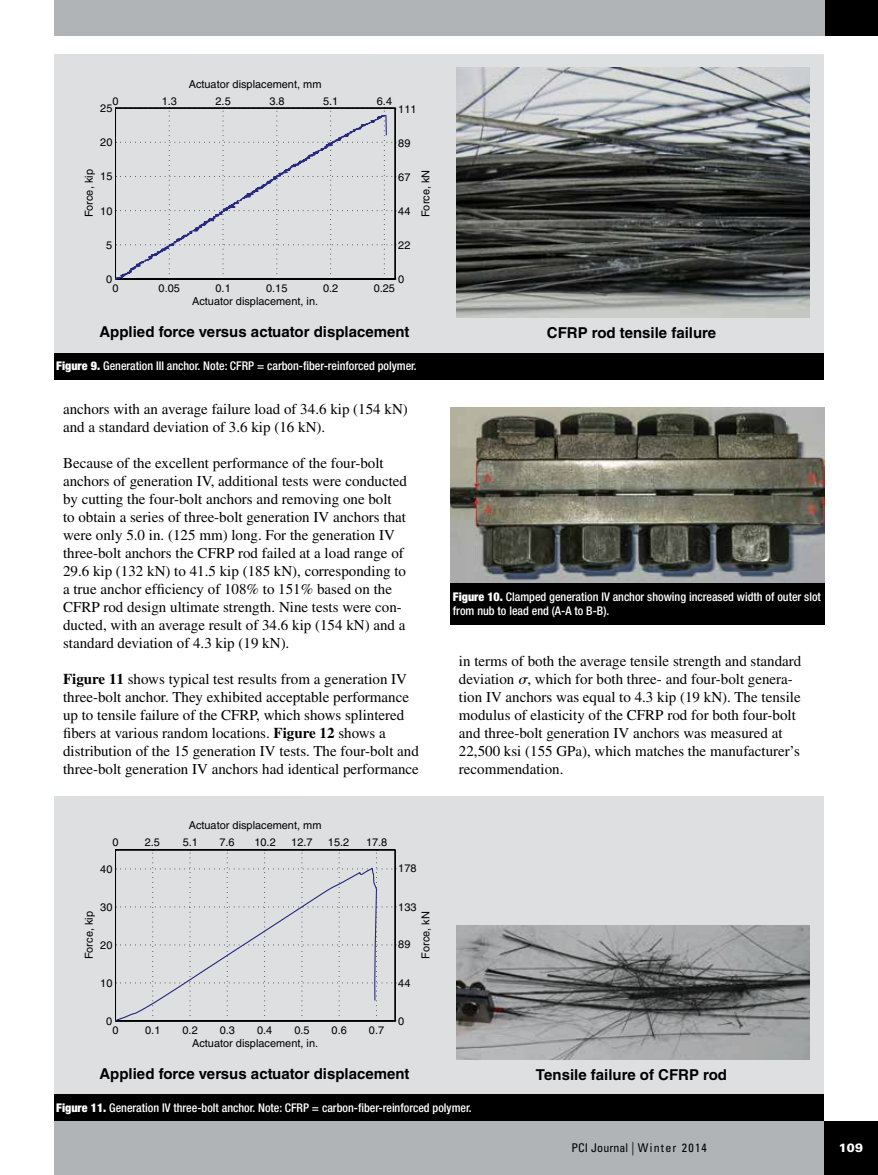
<style>
.page{position:relative;width:878px;height:1175px;background:#fff}
.page>*{position:absolute;margin:0;border:0;box-sizing:border-box;transform-origin:0 0}
.t1{font:15px/18px "Times LT Std";color:#000}
.t2{font:700 15px "Helvetica LT Std";color:#000}
.t3{font:500 condensed 12px/14.4px "Helvetica Neue LT Std";color:#fff}
.t4{font:condensed 12px "Univers LT Std";letter-spacing:.05em;color:#000}
.t5{font:900 12px "Univers LT Std";color:#fff}
.t6{font:10.95px "Helvetica LT Std";color:#000}
.s1{font-weight:900}
.s2{font-weight:700}
.s3{font-weight:300;font-size:13.5px}
</style>
<div class="page">
<div style="left:54px;top:0;width:824px;height:36px;background:#b1b4b6"></div>
<div style="left:54px;top:1120px;width:824px;height:54px;background:#b1b4b6"></div>
<div style="left:824px;top:1121px;width:54px;height:53px;background:#000"></div>
<div style="left:824px;top:0;width:54px;height:36px;background:#000"></div>
<div style="left:54px;top:54px;width:769px;height:299px;background:#dedfe0"></div>
<div style="left:54px;top:353px;width:770px;height:26px;background:#000"></div>
<svg style="left:115px;top:108px;width:281px;height:172px"></svg>
<img style="left:457px;top:68px;width:352px;height:249px">
<img style="left:450px;top:407px;width:374px;height:176px">
<div style="left:450px;top:583px;width:374px;height:41px;background:#000"></div>
<div style="left:54px;top:796px;width:769px;height:298px;background:#dedfe0"></div>
<div style="left:54px;top:1094px;width:770px;height:26px;background:#000"></div>
<svg style="left:115px;top:849px;width:281px;height:172px"></svg>
<img style="left:457px;top:925px;width:352px;height:134px">
<p class="t6" style="left:189px;top:77px;width:134px">Actuator displacement, mm</p>
<p class="t6" style="left:112px;top:95px;width:8px">0</p>
<p class="t6" style="left:162px;top:95px;width:17px">1.3</p>
<p class="t6" style="left:215px;top:95px;width:17px">2.5</p>
<p class="t6" style="left:269px;top:95px;width:17px">3.8</p>
<p class="t6" style="left:323px;top:95px;width:17px">5.1</p>
<p class="t6" style="left:377px;top:95px;width:17px">6.4</p>
<p class="t6" style="left:100px;top:102px;width:14px">25</p>
<p class="t6" style="left:398px;top:103px;width:20px">111</p>
<p class="t6" style="left:100px;top:136px;width:14px">20</p>
<p class="t6" style="left:398px;top:137px;width:14px">89</p>
<p class="t6" style="left:83px;top:217px;width:50px;rotate:-90deg">Force, kip</p>
<p class="t6" style="left:100px;top:170px;width:14px">15</p>
<p class="t6" style="left:100px;top:204px;width:14px">10</p>
<p class="t6" style="left:398px;top:171px;width:14px">67</p>
<p class="t6" style="left:398px;top:205px;width:14px">44</p>
<p class="t6" style="left:106px;top:238px;width:8px">5</p>
<p class="t6" style="left:398px;top:239px;width:14px">22</p>
<p class="t6" style="left:106px;top:273px;width:8px">0</p>
<p class="t6" style="left:398px;top:273px;width:8px">0</p>
<p class="t6" style="left:112px;top:282px;width:8px">0</p>
<p class="t6" style="left:159px;top:282px;width:23px">0.05</p>
<p class="t6" style="left:215px;top:282px;width:17px">0.1</p>
<p class="t6" style="left:266px;top:282px;width:23px">0.15</p>
<p class="t6" style="left:323px;top:282px;width:17px">0.2</p>
<p class="t6" style="left:374px;top:282px;width:23px">0.25</p>
<p class="t6" style="left:192px;top:295px;width:128px">Actuator displacement, in.</p>
<p class="t6" style="left:419px;top:217px;width:49px;rotate:-90deg">Force, kN</p>
<p class="t2" style="left:99px;top:323px;width:311px">Applied force versus actuator displacement</p>
<p class="t2" style="left:547px;top:323px;width:171px">CFRP rod tensile failure</p>
<p class="t3" style="left:56px;top:359px;width:362px"><span class="s1">Figure 9.</span> Generation III anchor. Note: CFRP = carbon-fiber-reinforced polymer.</p>
<p class="t1" style="left:63px;top:400px;width:346px">anchors with an average failure load of 34.6 kip (154 kN) and a standard deviation of 3.6 kip (16 kN).</p>
<p class="t1" style="left:63px;top:454px;width:345px">Because of the excellent performance of the four-bolt anchors of generation IV, additional tests were conducted by cutting the four-bolt anchors and removing one bolt to obtain a series of three-bolt generation IV anchors that were only 5.0 in. (125 mm) long. For the generation IV three-bolt anchors the CFRP rod failed at a load range of 29.6 kip (132 kN) to 41.5 kip (185 kN), corresponding to a true anchor efficiency of 108% to 151% based on the CFRP rod design ultimate strength. Nine tests were con&shy;ducted, with an average result of 34.6 kip (154 kN) and a standard deviation of 4.3 kip (19 kN).</p>
<p class="t1" style="left:63px;top:670px;width:357px"><span class="s2">Figure 11</span> shows typical test results from a generation IV three-bolt anchor. They exhibited acceptable performance up to tensile failure of the CFRP, which shows splintered fibers at various random locations. <span class="s2">Figure 12</span> shows a distribution of the 15 generation IV tests. The four-bolt and three-bolt generation IV anchors had identical performance</p>
<p class="t6" style="left:189px;top:818px;width:134px">Actuator displacement, mm</p>
<p class="t6" style="left:112px;top:836px;width:8px">0</p>
<p class="t6" style="left:145px;top:836px;width:17px">2.5</p>
<p class="t6" style="left:183px;top:836px;width:17px">5.1</p>
<p class="t6" style="left:219px;top:836px;width:17px">7.6</p>
<p class="t6" style="left:254px;top:836px;width:23px">10.2</p>
<p class="t6" style="left:291px;top:836px;width:23px">12.7</p>
<p class="t6" style="left:328px;top:836px;width:23px">15.2</p>
<p class="t6" style="left:366px;top:836px;width:23px">17.8</p>
<p class="t6" style="left:100px;top:862px;width:14px">40</p>
<p class="t6" style="left:398px;top:862px;width:20px">178</p>
<p class="t6" style="left:100px;top:900px;width:14px">30</p>
<p class="t6" style="left:83px;top:959px;width:50px;rotate:-90deg">Force, kip</p>
<p class="t6" style="left:100px;top:938px;width:14px">20</p>
<p class="t6" style="left:398px;top:900px;width:20px">133</p>
<p class="t6" style="left:419px;top:958px;width:49px;rotate:-90deg">Force, kN</p>
<p class="t6" style="left:398px;top:938px;width:14px">89</p>
<p class="t6" style="left:100px;top:976px;width:14px">10</p>
<p class="t6" style="left:398px;top:977px;width:14px">44</p>
<p class="t6" style="left:106px;top:1014px;width:8px">0</p>
<p class="t6" style="left:112px;top:1024px;width:8px">0</p>
<p class="t6" style="left:145px;top:1024px;width:17px">0.1</p>
<p class="t6" style="left:182px;top:1024px;width:17px">0.2</p>
<p class="t6" style="left:220px;top:1024px;width:17px">0.3</p>
<p class="t6" style="left:257px;top:1024px;width:17px">0.4</p>
<p class="t6" style="left:294px;top:1024px;width:17px">0.5</p>
<p class="t6" style="left:331px;top:1024px;width:17px">0.6</p>
<p class="t6" style="left:369px;top:1024px;width:17px">0.7</p>
<p class="t6" style="left:192px;top:1037px;width:128px">Actuator displacement, in.</p>
<p class="t6" style="left:398px;top:1014px;width:8px">0</p>
<p class="t3" style="left:453px;top:589px;width:369px"><span class="s1">Figure 10.</span> Clamped generation IV anchor showing increased width of outer slot from nub to lead end (A-A to B-B).</p>
<p class="t1" style="left:459px;top:652px;width:344px">in terms of both the average tensile strength and standard deviation , which for both three- and four-bolt genera&shy;tion IV anchors was equal to 4.3 kip (19 kN). The tensile modulus of elasticity of the CFRP rod for both four-bolt and three-bolt generation IV anchors was measured at 22,500 ksi (155 GPa), which matches the manufacturer’s recommendation.</p>
<p class="t2" style="left:99px;top:1064px;width:311px">Applied force versus actuator displacement</p>
<p class="t2" style="left:536px;top:1065px;width:193px">Tensile failure of CFRP rod</p>
<p class="t3" style="left:56px;top:1100px;width:417px"><span class="s1">Figure 11.</span> Generation IV three-bolt anchor. Note: CFRP = carbon-fiber-reinforced polymer.</p>
<p class="t4" style="left:571px;top:1140px;width:137px">PCI Journal <span class="s3">|</span> Winter 2014</p>
<p class="t5" style="left:838px;top:1140px;width:26px">109</p>
</div>
